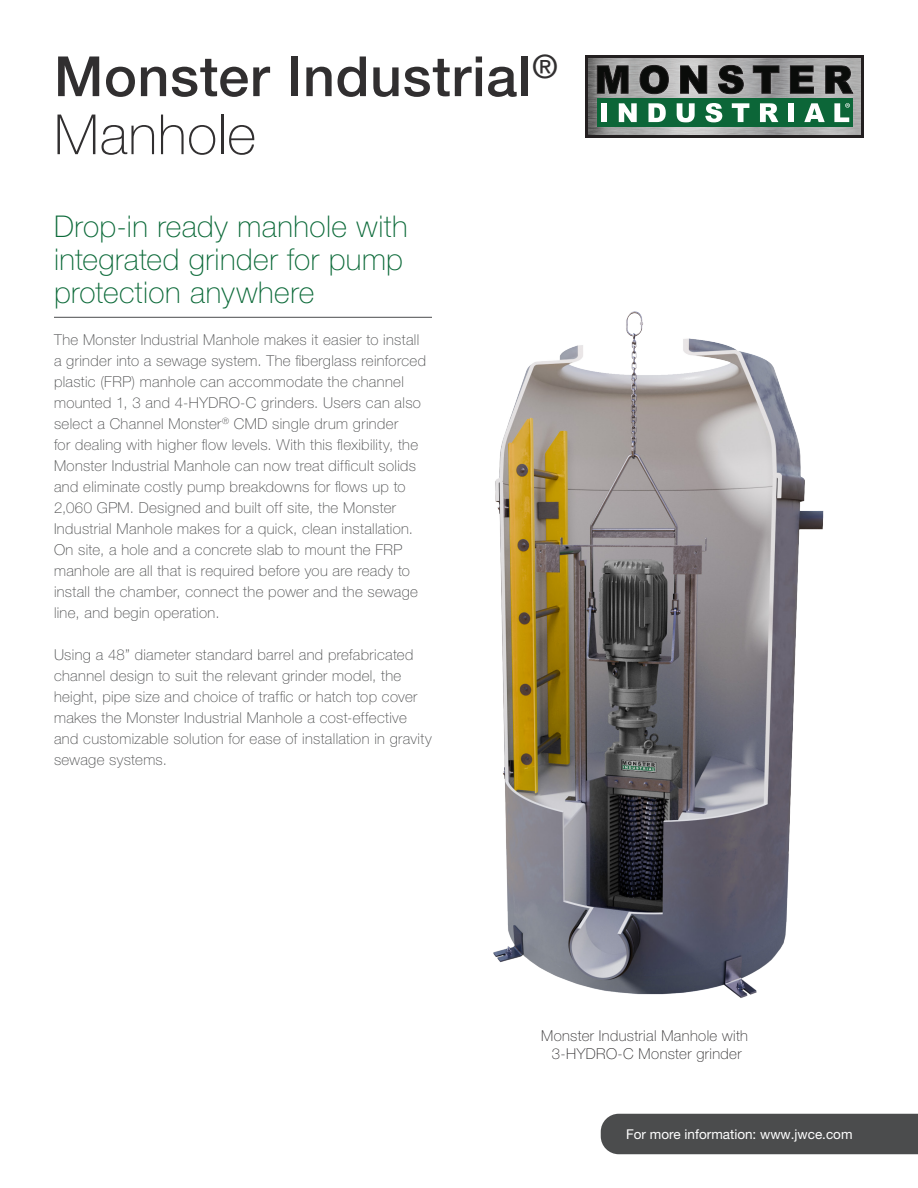
<style>
.page{position:relative;width:918px;height:1188px;background:#fff}
.page>*{position:absolute;margin:0;border:0;box-sizing:border-box;transform-origin:0 0}
.t1{font:500 55.5px/58.1px "Helvetica Neue LT Pro";letter-spacing:.01em;color:#312f30}
.JWC_DS_Sub_Title{font:100 30px/33px "Helvetica Neue LT Pro";letter-spacing:.015em;color:#0c6a39}
.JWC_DS_Copy{font:100 15px/21px "Helvetica Neue LT Pro";letter-spacing:.025em;color:#4b4c4d}
.JWC_DS_Copy-2{font:100 15px/18px "Helvetica Neue LT Pro";letter-spacing:.025em;color:#312f30;text-align:center}
.t2{font:13.5px "Helvetica Neue LT Pro";color:#fff}
.s1{font-weight:100}
</style>
<div class="page">
<div style="left:585px;top:55px;width:279px;height:83px;background:linear-gradient(to right,#231f20,#231f20)"></div>
<img style="left:589px;top:59px;width:272px;height:75px">
<div style="left:597px;top:98px;width:256px;height:29px;background:#0c6638"></div>
<img style="left:592px;top:61px;width:266px;height:38px">
<svg style="left:597px;top:66px;width:31px;height:28px"></svg>
<svg style="left:640px;top:65px;width:29px;height:29px"></svg>
<svg style="left:680px;top:66px;width:27px;height:28px"></svg>
<svg style="left:718px;top:65px;width:26px;height:29px"></svg>
<svg style="left:753px;top:66px;width:26px;height:28px"></svg>
<svg style="left:790px;top:66px;width:24px;height:28px"></svg>
<svg style="left:825px;top:66px;width:28px;height:28px"></svg>
<div style="left:601px;top:103px;width:6px;height:19px;background:#fff"></div>
<svg style="left:619px;top:103px;width:18px;height:19px"></svg>
<svg style="left:648px;top:103px;width:18px;height:19px"></svg>
<svg style="left:677px;top:103px;width:18px;height:19px"></svg>
<svg style="left:705px;top:103px;width:17px;height:19px"></svg>
<svg style="left:732px;top:103px;width:17px;height:19px"></svg>
<svg style="left:760px;top:103px;width:18px;height:19px"></svg>
<div style="left:788px;top:103px;width:6px;height:19px;background:#fff"></div>
<svg style="left:804px;top:103px;width:21px;height:19px"></svg>
<svg style="left:834px;top:103px;width:16px;height:19px"></svg>
<img style="left:395px;top:311px;width:429px;height:687px">
<hr style="left:54px;top:317px;width:378px;height:1px;background:#4b4c4d">
<div style="left:601px;top:1114px;width:317px;height:40px;background:#4b4c4d"></div>
<h1 class="t1" style="left:54px;top:47px;width:505px">Monster Industrial<sup>®<br></sup><span class="s1">Manhole</span></h1>
<p class="JWC_DS_Sub_Title" style="left:54px;top:210px;width:355px">Drop-in ready manhole with integrated grinder for pump protection anywhere</p>
<p class="JWC_DS_Copy" style="left:54px;top:330px;width:374px">The Monster Industrial Manhole makes it easier to install a grinder into a sewage system. The fiberglass reinforced plastic (FRP) manhole can accommodate the channel mounted 1, 3 and 4-HYDRO-C grinders. Users can also select a Channel Monster<sup>®</sup> CMD single drum grinder<br>for dealing with higher flow levels. With this flexibility, the Monster Industrial Manhole can now treat difficult solids and eliminate costly pump breakdowns for flows up to 2,060 GPM. Designed and built off site, the Monster Industrial Manhole makes for a quick, clean installation.<br>On site, a hole and a concrete slab to mount the FRP manhole are all that is required before you are ready to install the chamber, connect the power and the sewage line, and begin operation.</p>
<p class="JWC_DS_Copy" style="left:54px;top:645px;width:379px">Using a 48” diameter standard barrel and prefabricated channel design to suit the relevant grinder model, the height, pipe size and choice of traffic or hatch top cover makes the Monster Industrial Manhole a cost-effective and customizable solution for ease of installation in gravity sewage systems.</p>
<p class="JWC_DS_Copy-2" style="left:541px;top:1027px;width:208px">Monster Industrial Manhole with<br>3-HYDRO-C Monster grinder</p>
<p class="t2" style="left:626px;top:1126px;width:228px">For more information: www.jwce.com</p>
</div>
